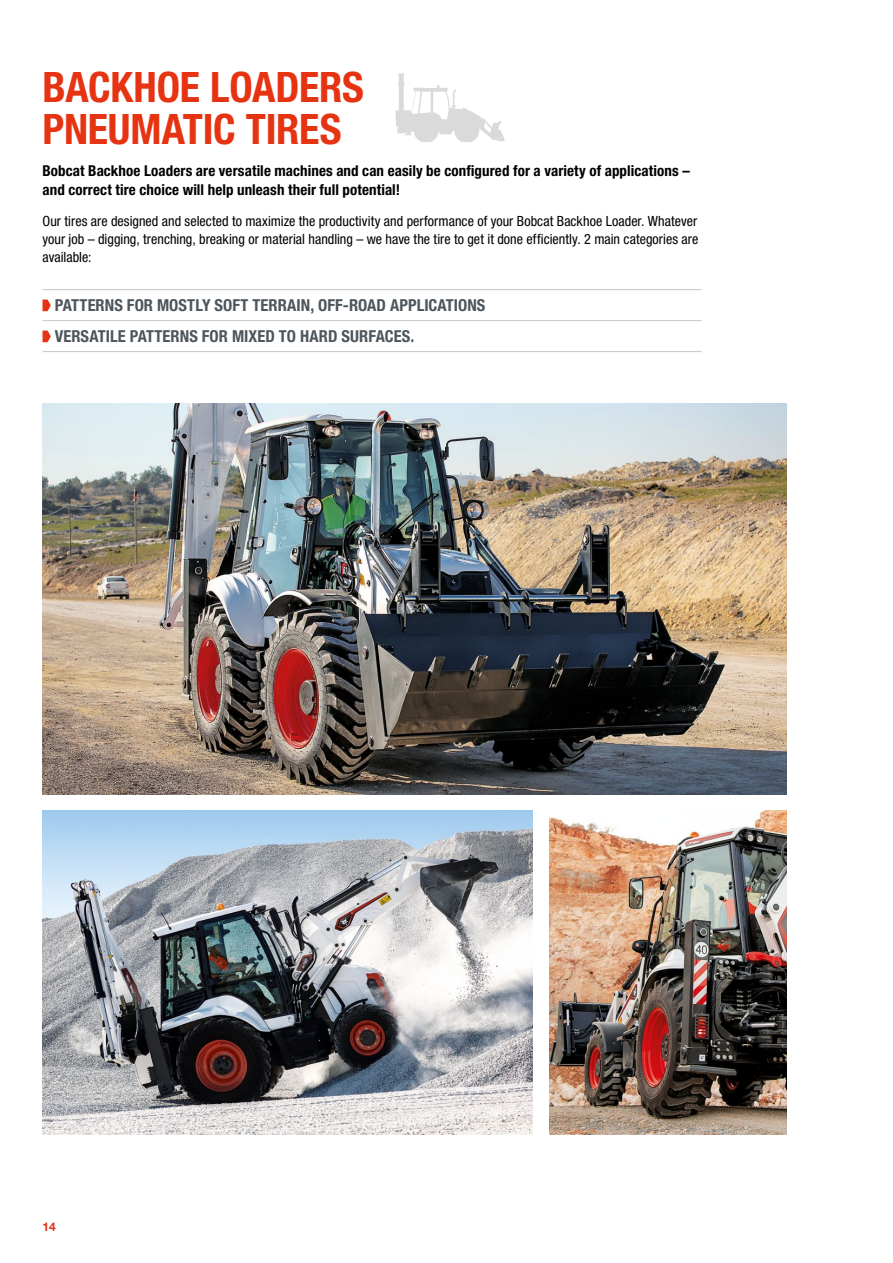
<style>
.page{position:relative;width:893px;height:1263px;background:#fff}
.page>*{position:absolute;margin:0;border:0;box-sizing:border-box;transform-origin:0 0}
.t1{font:700 condensed 42px/41.4px "Helvetica Neue LT Pro";letter-spacing:-.005em;color:#e63312}
.t2{font:700 condensed 16.5px/31px "Helvetica Neue LT Pro";letter-spacing:.005em;color:#4c565c}
.t3{font:700 condensed 15px/19.5px "Helvetica Neue LT Pro";letter-spacing:.005em;color:#000}
.t4{font:condensed 14.1px/18px "Helvetica Neue LT Pro";letter-spacing:.005em;color:#000;text-align:justify}
.t5{font:700 12px "Helvetica Neue LT Pro";color:#e63312}
</style>
<div class="page">
<hr style="left:43px;top:289px;width:659px;height:1px;background:#c6c6c6">
<hr style="left:43px;top:320px;width:659px;height:1px;background:#c6c6c6">
<hr style="left:43px;top:351px;width:659px;height:1px;background:#c6c6c6">
<svg style="left:43px;top:300px;width:8px;height:11px"></svg>
<svg style="left:43px;top:331px;width:8px;height:11px"></svg>
<img style="left:43px;top:404px;width:744px;height:390px">
<img style="left:550px;top:810px;width:236px;height:324px">
<img style="left:43px;top:810px;width:490px;height:324px">
<svg style="left:395px;top:72px;width:110px;height:70px"></svg>
<h1 class="t1" style="left:43px;top:67px;width:323px">BACKHOE LOADERS<br>PNEUMATIC TIRES</h1>
<p class="t3" style="left:43px;top:161px;width:649px">Bobcat Backhoe Loaders are versatile machines and can easily be configured for a variety of applications – and correct tire choice will help unleash their full potential!</p>
<p class="t4" style="left:43px;top:212px;width:657px">Our tires are designed and selected to maximize the productivity and performance of your Bobcat Backhoe Loader. Whatever your job – digging, trenching, breaking or material handling – we have the tire to get it done efficiently. 2 main categories are available:</p>
<p class="t2" style="left:55px;top:290px;width:432px">PATTERNS FOR MOSTLY SOFT TERRAIN, OFF‑ROAD APPLICATIONS<br>VERSATILE PATTERNS FOR MIXED TO HARD SURFACES.</p>
<p class="t5" style="left:43px;top:1219px;width:15px">14</p>
</div>
